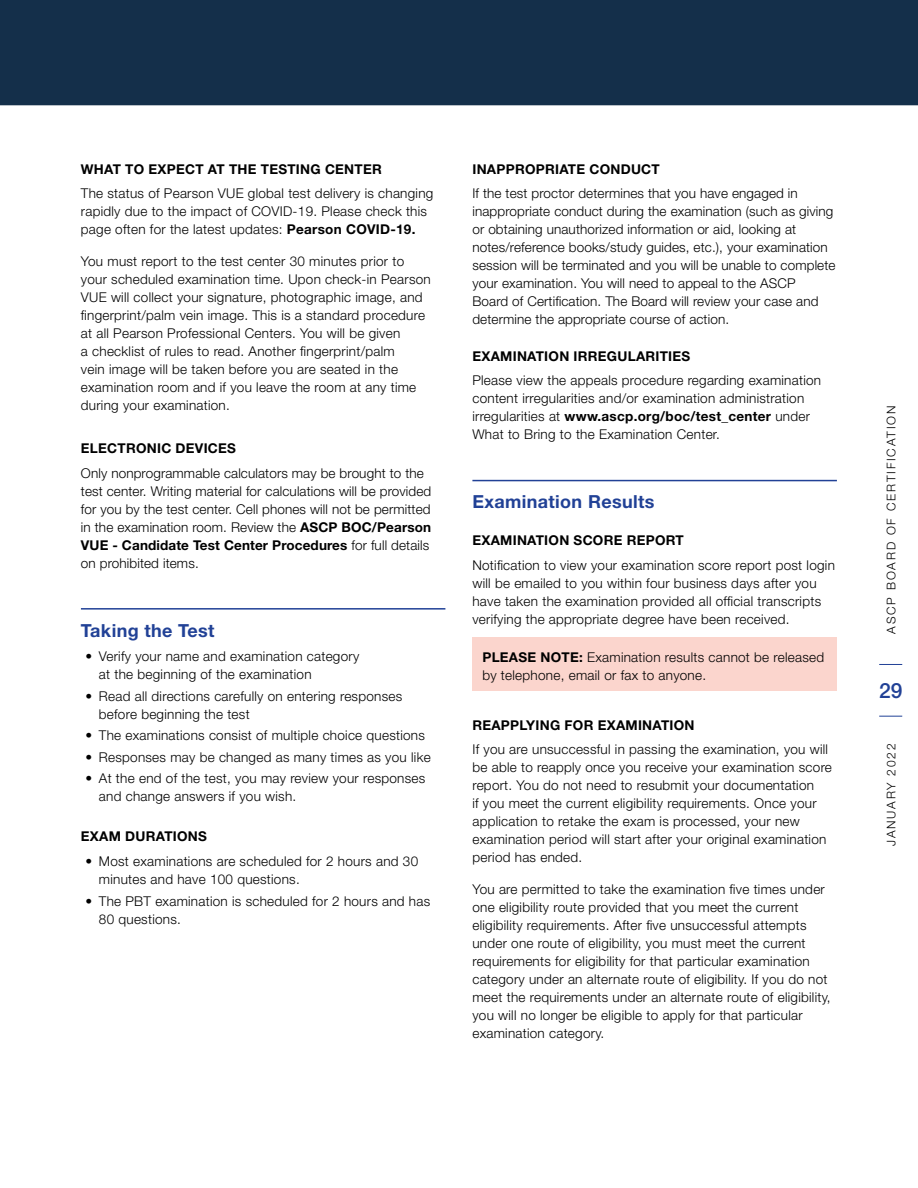
<style>
.page{position:relative;width:918px;height:1188px;background:#fff}
.page>*{position:absolute;margin:0;border:0;box-sizing:border-box;transform-origin:0 0}
.t1{font:500 21px "Helvetica Neue LT Std";color:#214196}
.t2{font:700 18px "Helvetica Neue LT Std";letter-spacing:.02em;color:#214196}
.t3{font:300 13.5px/18px "Helvetica Neue LT Std";letter-spacing:.02em;color:#000}
.t4{font:700 13.5px "Helvetica Neue LT Std";letter-spacing:.02em;color:#000}
.t5{font:300 12px "Helvetica Neue LT Std";letter-spacing:.15em;color:#000}
.s1{font-weight:700}
</style>
<div class="page">
<svg style="left:879px;top:664px;width:23px;height:1px"></svg>
<svg style="left:879px;top:716px;width:23px;height:1px"></svg>
<div style="left:0;top:0;width:918px;height:105px;background:#142f4a"></div>
<hr style="left:81px;top:608px;width:364px;height:2px;background:#214196">
<hr style="left:472px;top:480px;width:365px;height:1px;background:#214196">
<div style="left:472px;top:637px;width:365px;height:53px;background:#fbd5cd"></div>
<p class="t4" style="left:81px;top:160px;width:302px">WHAT TO EXPECT AT THE TESTING CENTER</p>
<p class="t3" style="left:81px;top:184px;width:354px">The status of Pearson VUE global test delivery is changing rapidly due to the impact of COVID-19. Please check this page often for the latest updates: <span class="s1">Pearson COVID-19.</span></p>
<p class="t3" style="left:81px;top:252px;width:351px">You must report to the test center 30 minutes prior to your scheduled examination time. Upon check-in Pearson VUE will collect your signature, photographic image, and fingerprint/palm vein image. This is a standard procedure at all Pearson Professional Centers. You will be given<br>a checklist of rules to read. Another fingerprint/palm<br>vein image will be taken before you are seated in the examination room and if you leave the room at any time during your examination.</p>
<p class="t4" style="left:81px;top:440px;width:157px">ELECTRONIC DEVICES</p>
<p class="t3" style="left:81px;top:464px;width:352px">Only nonprogrammable calculators may be brought to the test center. Writing material for calculations will be provided for you by the test center. Cell phones will not be permitted in the examination room. Review the <span class="s1">ASCP BOC/Pearson VUE - Candidate Test Center Procedures</span> for full details on prohibited items.</p>
<h2 class="t2" style="left:81px;top:619px;width:135px">Taking the Test</h2>
<p class="t3" style="left:99px;top:647px;width:262px;text-indent:-13px">• Verify your name and examination category at the beginning of the examination</p>
<p class="t3" style="left:99px;top:687px;width:305px;text-indent:-13px">• Read all directions carefully on entering responses before beginning the test</p>
<p class="t3" style="left:85px;top:726px;width:341px">• The examinations consist of multiple choice questions</p>
<p class="t3" style="left:85px;top:748px;width:347px">• Responses may be changed as many times as you like</p>
<p class="t3" style="left:99px;top:769px;width:328px;text-indent:-13px">• At the end of the test, you may review your responses and change answers if you wish.</p>
<p class="t4" style="left:81px;top:828px;width:128px">EXAM DURATIONS</p>
<p class="t3" style="left:99px;top:852px;width:321px;text-indent:-13px">• Most examinations are scheduled for 2 hours and 30 minutes and have 100 questions.</p>
<p class="t3" style="left:99px;top:891px;width:333px;text-indent:-13px">• The PBT examination is scheduled for 2 hours and has<br>80 questions.</p>
<p class="t4" style="left:472px;top:160px;width:189px">INAPPROPRIATE CONDUCT</p>
<p class="t3" style="left:472px;top:184px;width:365px">If the test proctor determines that you have engaged in inappropriate conduct during the examination (such as giving or obtaining unauthorized information or aid, looking at notes/reference books/study guides, etc.), your examination session will be terminated and you will be unable to complete your examination. You will need to appeal to the ASCP<br>Board of Certification. The Board will review your case and determine the appropriate course of action.</p>
<p class="t4" style="left:472px;top:348px;width:219px">EXAMINATION IRREGULARITIES</p>
<p class="t3" style="left:472px;top:371px;width:350px">Please view the appeals procedure regarding examination content irregularities and/or examination administration irregularities at <span class="s1">www.ascp.org/boc/test_center</span> under What to Bring to the Examination Center.</p>
<h2 class="t2" style="left:472px;top:491px;width:184px">Examination Results</h2>
<p class="t4" style="left:472px;top:532px;width:213px">EXAMINATION SCORE REPORT</p>
<p class="t3" style="left:472px;top:555px;width:364px">Notification to view your examination score report post login will be emailed to you within four business days after you have taken the examination provided all official transcripts verifying the appropriate degree have been received.</p>
<p class="t3" style="left:482px;top:648px;width:343px"><span class="s1">PLEASE NOTE:</span> Examination results cannot be released by telephone, email or fax to anyone.</p>
<p class="t4" style="left:472px;top:717px;width:224px">REAPPLYING FOR EXAMINATION</p>
<p class="t3" style="left:472px;top:740px;width:361px">If you are unsuccessful in passing the examination, you will be able to reapply once you receive your examination score report. You do not need to resubmit your documentation<br>if you meet the current eligibility requirements. Once your application to retake the exam is processed, your new examination period will start after your original examination period has ended.</p>
<p class="t3" style="left:472px;top:880px;width:360px">You are permitted to take the examination five times under one eligibility route provided that you meet the current eligibility requirements. After five unsuccessful attempts under one route of eligibility, you must meet the current requirements for eligibility for that particular examination category under an alternate route of eligibility. If you do not meet the requirements under an alternate route of eligibility, you will no longer be eligible to apply for that particular examination category.</p>
<p class="t5" style="left:884px;top:634px;width:229px;rotate:-90deg">ASCP BOARD OF CERTIFICATION</p>
<h1 class="t1" style="left:879px;top:678px;width:25px">29</h1>
<p class="t5" style="left:884px;top:846px;width:104px;rotate:-90deg">JANUARY 2022</p>
</div>
